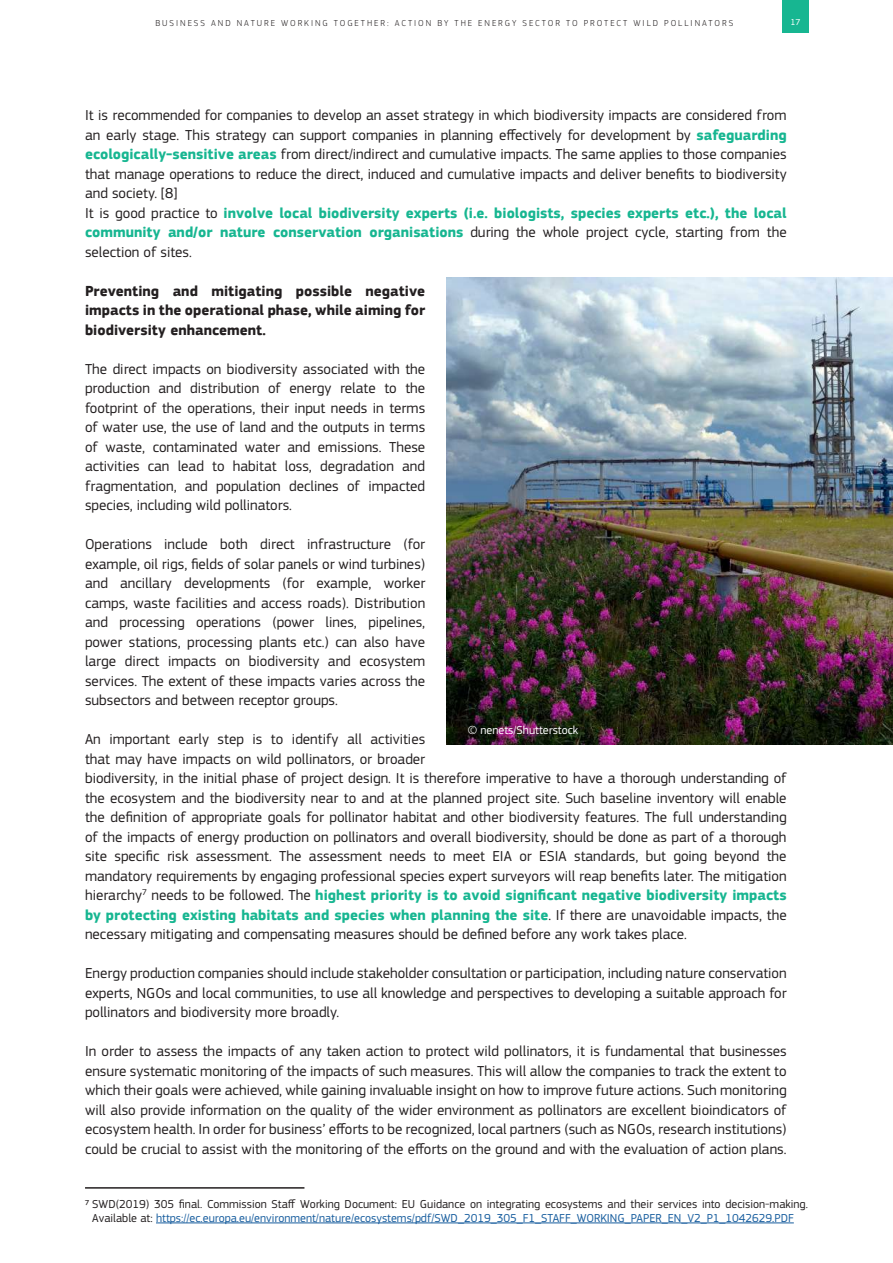
<style>
.page{position:relative;width:893px;height:1263px;background:#fff}
.page>*{position:absolute;margin:0;border:0;box-sizing:border-box;transform-origin:0 0}
.t1{font:15px/19.5px "EC Square Sans Pro";color:#231f20;text-align:justify}
.t2{font:700 15px/19.5px "EC Square Sans Pro";color:#231f20;text-align:justify}
.t3{font:12px/13.5px "EC Square Sans Pro";color:#231f20;text-align:center}
.t4{font:12px "EC Square Sans Pro";color:#fff}
.t5{font:300 9px "EC Square Sans Pro";letter-spacing:.22em;color:#231f20}
.t6{font:9px "EC Square Sans Pro";color:#fff}
.s1{font-weight:700;color:#17b691}
.s2{color:#175d9e}
</style>
<div class="page">
<div style="left:782px;top:0;width:27px;height:33px;background:#17b691"></div>
<hr style="left:156px;top:1222px;width:638px;height:1px;background:#175d9e">
<hr style="left:85px;top:1187px;width:219px;height:1px;background:#231f20">
<img style="left:446px;top:277px;width:447px;height:467px">
<p class="t5" style="left:155px;top:18px;width:579px">BUSINESS AND NATURE WORKING TOGETHER: ACTION BY THE ENERGY SECTOR TO PROTECT WILD POLLINATORS</p>
<p class="t6" style="left:791px;top:17px;width:12px">17</p>
<p class="t1" style="left:85px;top:105px;width:703px;text-align:left">It is recommended for companies to develop an asset strategy in which biodiversity impacts are considered from an early stage. This strategy can support companies in planning effectively for development by <span class="s1">safeguarding ecologically-sensitive areas</span> from direct/indirect and cumulative impacts. The same applies to those companies that manage operations to reduce the direct, induced and cumulative impacts and deliver benefits to biodiversity and society. [8]<br>It is good practice to <span class="s1">involve local biodiversity experts (i.e. biologists, species experts etc.), the local community and/or nature conservation organisations</span> during the whole project cycle, starting from the selection of sites.</p>
<p class="t2" style="left:85px;top:281px;width:342px">Preventing and mitigating possible negative impacts in the operational phase, while aiming for biodiversity enhancement.</p>
<p class="t1" style="left:85px;top:359px;width:342px">The direct impacts on biodiversity associated with the production and distribution of energy relate to the footprint of the operations, their input needs in terms of water use, the use of land and the outputs in terms of waste, contaminated water and emissions. These activities can lead to habitat loss, degradation and fragmentation, and population declines of impacted species, including wild pollinators.</p>
<p class="t1" style="left:85px;top:534px;width:342px">Operations include both direct infrastructure (for example, oil rigs, fields of solar panels or wind turbines) and ancillary developments (for example, worker camps, waste facilities and access roads). Distribution and processing operations (power lines, pipelines, power stations, processing plants etc.) can also have large direct impacts on biodiversity and ecosystem services. The extent of these impacts varies across the subsectors and between receptor groups.</p>
<p class="t1" style="left:85px;top:729px;width:703px;text-align:left">An important early step is to identify all activities<br>that may have impacts on wild pollinators, or broader<br>biodiversity, in the initial phase of project design. It is therefore imperative to have a thorough understanding of the ecosystem and the biodiversity near to and at the planned project site. Such baseline inventory will enable the definition of appropriate goals for pollinator habitat and other biodiversity features. The full understanding of the impacts of energy production on pollinators and overall biodiversity, should be done as part of a thorough site specific risk assessment. The assessment needs to meet EIA or ESIA standards, but going beyond the mandatory requirements by engaging professional species expert surveyors will reap benefits later. The mitigation hierarchy<sup>7</sup> needs to be followed. The <span class="s1">highest priority is to avoid significant negative biodiversity impacts by protecting existing habitats and species when planning the site</span>. If there are unavoidable impacts, the necessary mitigating and compensating measures should be defined before any work takes place.</p>
<p class="t1" style="left:85px;top:963px;width:703px">Energy production companies should include stakeholder consultation or participation, including nature conservation experts, NGOs and local communities, to use all knowledge and perspectives to developing a suitable approach for pollinators and biodiversity more broadly.</p>
<p class="t1" style="left:85px;top:1041px;width:703px">In order to assess the impacts of any taken action to protect wild pollinators, it is fundamental that businesses ensure systematic monitoring of the impacts of such measures. This will allow the companies to track the extent to which their goals were achieved, while gaining invaluable insight on how to improve future actions. Such monitoring will also provide information on the quality of the wider environment as pollinators are excellent bioindicators of ecosystem health. In order for business’ efforts to be recognized, local partners (such as NGOs, research institutions) could be crucial to assist with the monitoring of the efforts on the ground and with the evaluation of action plans.</p>
<p class="t4" style="left:468px;top:723px;width:112px">© nenets/Shutterstock</p>
<p class="t3" style="left:85px;top:1197px;width:724px">7 SWD(2019) 305 final. Commission Staff Working Document: EU Guidance on integrating ecosystems and their services into decision-making.<br>Available at: <span class="s2">https://ec.europa.eu/environment/nature/ecosystems/pdf/SWD_2019_305_F1_STAFF_WORKING_PAPER_EN_V2_P1_1042629.PDF</span></p>
</div>
